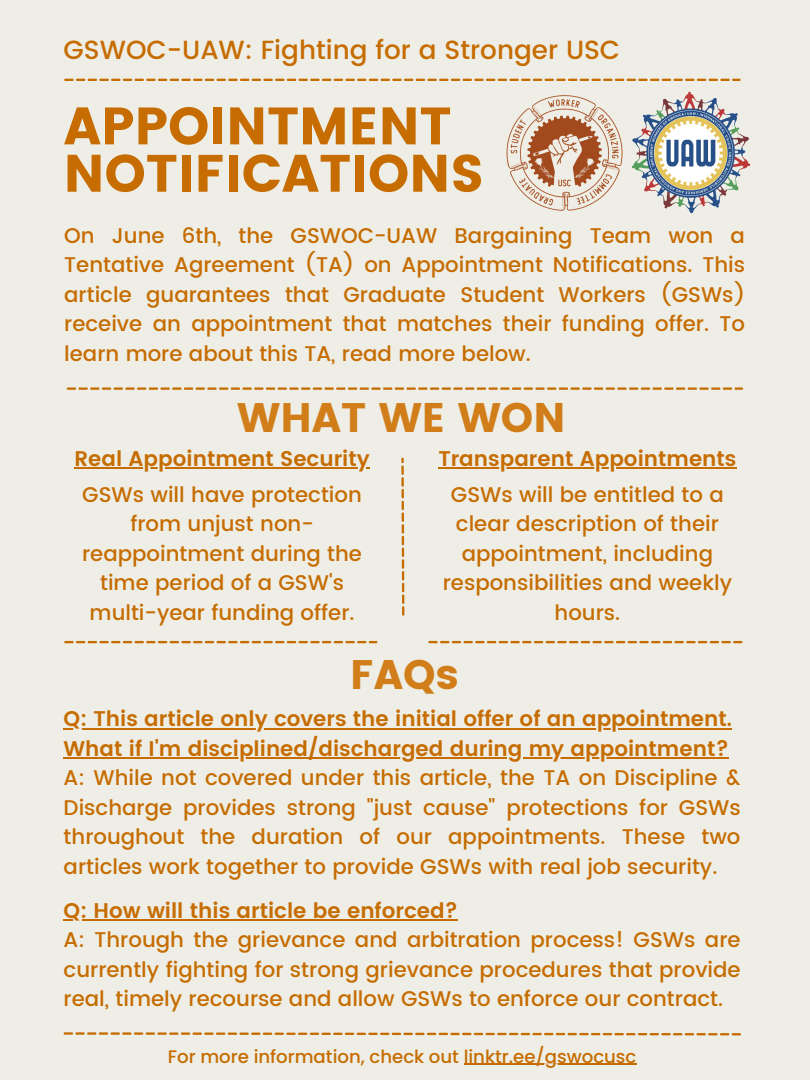
<style>
.page{position:relative;width:810px;height:1080px;background:#eeeee6}
.page>*{position:absolute;margin:0;border:0;box-sizing:border-box;transform-origin:0 0}
.t1{font:52.5px "Poppins";color:#c66c00}
.t2{font:41.25px "Poppins";color:#d17e1a}
.t3{font:500 26.25px "Poppins";color:#c66c00}
.t4{font:500 21.25px/29.5px "Poppins";color:#c66c00;text-align:justify}
.t5{font:600 21.25px/29.5px "Poppins";color:#c66c00}
.t6{font:500 18.12px "Poppins";color:#c66c00}
</style>
<div class="page">
<svg style="left:67px;top:387px;width:676px;height:3px"></svg>
<svg style="left:64px;top:79px;width:677px;height:2px"></svg>
<svg style="left:401px;top:458px;width:3px;height:158px"></svg>
<svg style="left:64px;top:641px;width:313px;height:2px"></svg>
<svg style="left:64px;top:1032px;width:677px;height:3px"></svg>
<svg style="left:428px;top:641px;width:315px;height:2px"></svg>
<img style="left:507px;top:95px;width:116px;height:116px">
<img style="left:631px;top:91px;width:120px;height:123px">
<hr style="left:438px;top:467px;width:298px;height:2px;background:#c66c00">
<hr style="left:74px;top:467px;width:296px;height:2px;background:#c66c00">
<hr style="left:464px;top:1064px;width:173px;height:1px;background:#c66c00">
<hr style="left:64px;top:728px;width:668px;height:2px;background:#c66c00">
<hr style="left:64px;top:757px;width:665px;height:2px;background:#c66c00">
<hr style="left:64px;top:919px;width:394px;height:2px;background:#c66c00">
<p class="t3" style="left:64px;top:35px;width:558px">GSWOC-UAW: Fighting for a Stronger USC</p>
<p class="t1" style="left:64px;top:96px;width:389px">APPOINTMENT</p>
<p class="t1" style="left:64px;top:143px;width:422px">NOTIFICATIONS</p>
<p class="t4" style="left:64px;top:221px;width:682px">On June 6th, the GSWOC-UAW Bargaining Team won a Tentative Agreement (TA) on Appointment Notifications. This article guarantees that Graduate Student Workers (GSWs) receive an appointment that matches their funding offer. To learn more about this TA, read more below.</p>
<p class="t2" style="left:237px;top:394px;width:330px">WHAT WE WON</p>
<p class="t5" style="left:74px;top:444px;width:297px">Real Appointment Security</p>
<p class="t4" style="left:82px;top:480px;width:281px;text-align:center">GSWs will have protection from unjust non&shy;reappointment during the time period of a GSW's multi-year funding offer.</p>
<p class="t5" style="left:438px;top:444px;width:300px">Transparent Appointments</p>
<p class="t4" style="left:443px;top:480px;width:291px;text-align:center">GSWs will be entitled to a clear description of their appointment, including responsibilities and weekly hours.</p>
<p class="t2" style="left:350px;top:650px;width:110px">FAQs</p>
<p class="t5" style="left:64px;top:704px;width:670px">Q: This article only covers the initial offer of an appointment.<br>What if I'm disciplined/discharged during my appointment?</p>
<p class="t4" style="left:64px;top:763px;width:679px">A: While not covered under this article, the TA on Discipline &amp; Discharge provides strong "just cause" protections for GSWs throughout the duration of our appointments. These two articles work together to provide GSWs with real job security.</p>
<p class="t5" style="left:64px;top:895px;width:396px">Q: How will this article be enforced?</p>
<p class="t4" style="left:64px;top:925px;width:679px">A: Through the grievance and arbitration process! GSWs are currently fighting for strong grievance procedures that provide real, timely recourse and allow GSWs to enforce our contract.</p>
<p class="t6" style="left:168px;top:1044px;width:470px">For more information, check out linktr.ee/gswocusc</p>
</div>
